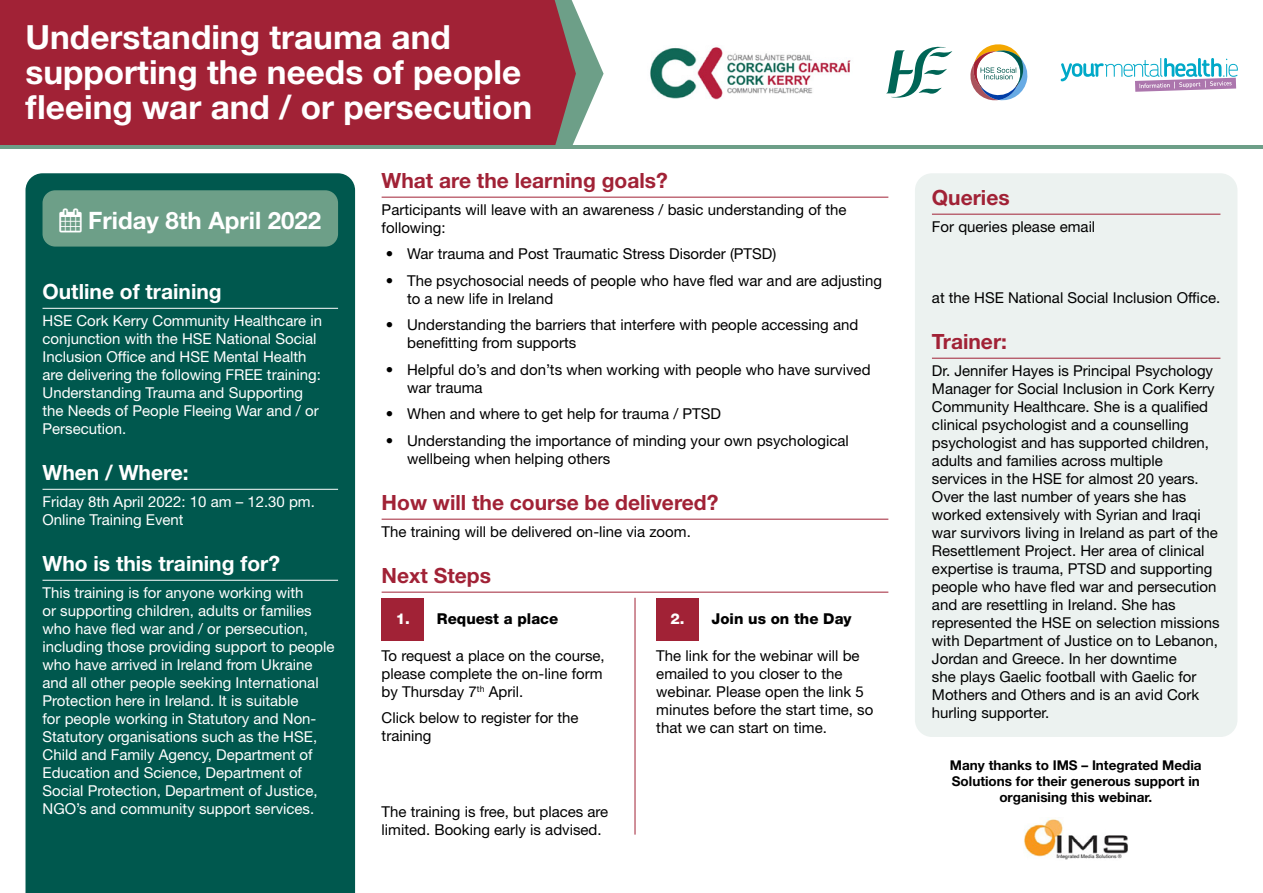
<style>
.page{position:relative;width:1263px;height:893px;background:#fff}
.page>*{position:absolute;margin:0;border:0;box-sizing:border-box;transform-origin:0 0}
.t1{font:700 33.3px/35.2px "Helvetica Neue LT Std";color:#fff}
.t2{font:700 24px "Helvetica Neue LT Std";color:#fff}
.t3{font:700 21px "Helvetica Neue LT Std";color:#a12236}
.t4{font:700 21px "Helvetica Neue LT Std";color:#fff}
.t5{font:15px/18px "Helvetica Neue LT Std";color:#000}
.t6{font:15px/18px "Helvetica Neue LT Std";color:#fff}
.t7{font:800 15px "Helvetica Neue LT Std";color:#000}
.t8{font:700 13.5px/16.2px "Helvetica Neue LT Std";color:#000;text-align:center}
.s1{color:#fff}
</style>
<div class="page">
<svg style="left:576px;top:10px;width:27px;height:127px"></svg>
<div style="left:0;top:0;width:576px;height:145px;background:#a12236"></div>
<div style="left:26px;top:173px;width:329px;height:720px;background:#00584e"></div>
<hr style="left:43px;top:308px;width:295px;height:1px;background:#fff">
<hr style="left:43px;top:489px;width:295px;height:1px;background:#fff">
<hr style="left:43px;top:580px;width:295px;height:1px;background:#fff">
<div style="left:43px;top:190px;width:295px;height:57px;background:#6d9f88;border-radius:13px"></div>
<hr style="left:382px;top:197px;width:506px;height:1px;background:#a12236">
<hr style="left:382px;top:519px;width:506px;height:1px;background:#a12236">
<hr style="left:382px;top:592px;width:506px;height:1px;background:#a12236">
<hr style="left:635px;top:598px;width:1px;height:237px;background:#a12236">
<div style="left:382px;top:598px;width:42px;height:42px;background:#a12236"></div>
<div style="left:656px;top:598px;width:43px;height:42px;background:#a12236"></div>
<div style="left:915px;top:173px;width:322px;height:564px;background:#ecf2f0;border-radius:17px"></div>
<hr style="left:932px;top:214px;width:288px;height:1px;background:#a12236">
<hr style="left:932px;top:358px;width:288px;height:1px;background:#a12236">
<hr style="left:0;top:145px;width:1263px;height:4px;background:#6d9f88">
<img style="left:1024px;top:819px;width:104px;height:41px">
<svg style="left:886px;top:46px;width:66px;height:52px"></svg>
<svg style="left:970px;top:44px;width:58px;height:57px"></svg>
<img style="left:650px;top:47px;width:201px;height:53px">
<svg style="left:1061px;top:58px;width:177px;height:34px"></svg>
<h1 class="t1" style="left:26px;top:19px;width:508px">Understanding trauma and supporting the needs of people fleeing war and / or persecution</h1>
<h2 class="t2" style="left:59px;top:205px;width:263px">▲ Friday 8th April 2022</h2>
<h3 class="t4" style="left:43px;top:279px;width:181px">Outline of training</h3>
<p class="t6" style="left:43px;top:311px;width:281px">HSE Cork Kerry Community Healthcare in conjunction with the HSE National Social Inclusion Office and HSE Mental Health are delivering the following FREE training:<br>Understanding Trauma and Supporting the Needs of People Fleeing War and / or Persecution.</p>
<h3 class="t4" style="left:43px;top:460px;width:148px">When / Where:</h3>
<p class="t6" style="left:43px;top:492px;width:274px">Friday 8th April 2022: 10 am – 12.30 pm.<br>Online Training Event</p>
<h3 class="t4" style="left:43px;top:551px;width:239px">Who is this training for?</h3>
<p class="t6" style="left:43px;top:583px;width:294px">This training is for anyone working with<br>or supporting children, adults or families who have fled war and / or persecution, including those providing support to people who have arrived in Ireland from Ukraine and all other people seeking International Protection here in Ireland. It is suitable<br>for people working in Statutory and Non-Statutory organisations such as the HSE, Child and Family Agency, Department of Education and Science, Department of Social Protection, Department of Justice, NGO’s and community support services.</p>
<h3 class="t3" style="left:382px;top:168px;width:288px">What are the learning goals?</h3>
<p class="t5" style="left:382px;top:200px;width:467px">Participants will leave with an awareness / basic understanding of the following:</p>
<p class="t5" style="left:386px;top:245px;width:392px">• War trauma and Post Traumatic Stress Disorder (PTSD)</p>
<p class="t5" style="left:407px;top:271px;width:477px;text-indent:-21px">• The psychosocial needs of people who have fled war and are adjusting to a new life in Ireland</p>
<p class="t5" style="left:407px;top:316px;width:453px;text-indent:-21px">• Understanding the barriers that interfere with people accessing and benefitting from supports</p>
<p class="t5" style="left:407px;top:360px;width:465px;text-indent:-21px">• Helpful do’s and don’ts when working with people who have survived war trauma</p>
<p class="t5" style="left:386px;top:405px;width:337px">• When and where to get help for trauma / PTSD</p>
<p class="t5" style="left:407px;top:431px;width:443px;text-indent:-21px">• Understanding the importance of minding your own psychological wellbeing when helping others</p>
<h3 class="t3" style="left:382px;top:490px;width:338px">How will the course be delivered?</h3>
<p class="t5" style="left:382px;top:522px;width:311px">The training will be delivered on-line via zoom.</p>
<h3 class="t3" style="left:382px;top:563px;width:111px">Next Steps</h3>
<p class="t7" style="left:396px;top:610px;width:164px"><span class="s1">1.</span> Request a place</p>
<p class="t5" style="left:382px;top:646px;width:225px">To request a place on the course, please complete the on-line form by Thursday 7<sup>th</sup> April.</p>
<p class="t5" style="left:382px;top:709px;width:198px">Click below to register for the training</p>
<p class="t7" style="left:670px;top:610px;width:183px"><span class="s1">2.</span> Join us on the Day</p>
<p class="t5" style="left:656px;top:646px;width:219px">The link for the webinar will be emailed to you closer to the webinar. Please open the link 5 minutes before the start time, so that we can start on time.</p>
<p class="t5" style="left:382px;top:802px;width:228px">The training is free, but places are limited. Booking early is advised.</p>
<h3 class="t3" style="left:932px;top:185px;width:79px">Queries</h3>
<p class="t5" style="left:932px;top:217px;width:165px">For queries please email</p>
<p class="t5" style="left:932px;top:288px;width:290px">at the HSE National Social Inclusion Office.</p>
<h3 class="t3" style="left:932px;top:329px;width:77px">Trainer:</h3>
<p class="t5" style="left:932px;top:361px;width:289px">Dr. Jennifer Hayes is Principal Psychology Manager for Social Inclusion in Cork Kerry Community Healthcare. She is a qualified clinical psychologist and a counselling psychologist and has supported children, adults and families across multiple services in the HSE for almost 20 years.<br>Over the last number of years she has worked extensively with Syrian and Iraqi war survivors living in Ireland as part of the Resettlement Project. Her area of clinical expertise is trauma, PTSD and supporting people who have fled war and persecution and are resettling in Ireland. She has represented the HSE on selection missions with Department of Justice on to Lebanon, Jordan and Greece. In her downtime<br>she plays Gaelic football with Gaelic for Mothers and Others and is an avid Cork hurling supporter.</p>
<p class="t8" style="left:950px;top:756px;width:253px">Many thanks to IMS – Integrated Media<br>Solutions for their generous support in organising this webinar.</p>
</div>
